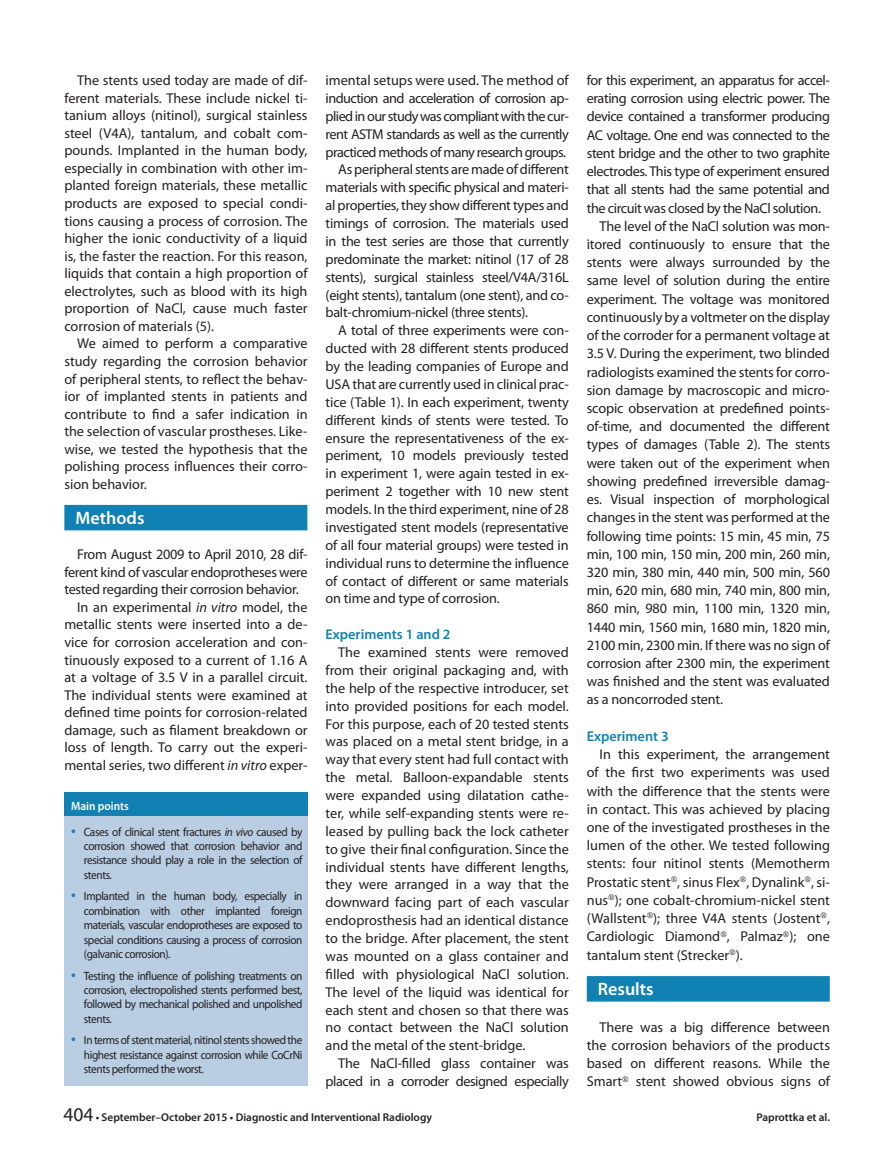
<style>
.page{position:relative;width:893px;height:1170px;background:#fff}
.page>*{position:absolute;margin:0;border:0;box-sizing:border-box;transform-origin:0 0}
.t1{font:600 18px "Myriad Pro";color:#fff}
.t2{font:14.25px/17.9px "Myriad Pro";letter-spacing:-.01em;color:#231f20;text-align:justify}
.t3{font:14.25px/18.1px "Myriad Pro";letter-spacing:-.03em;color:#231f20;text-align:right}
.Body_Text{font:600 14.25px "Myriad Pro";color:#1181b4}
.t4{font:12px/14.4px "Myriad Pro";letter-spacing:-.035em;color:#231f20;text-align:justify;scale:.94 1}
.t5{font:600 12px "Myriad Pro";color:#fff;scale:.94 1}
.t6{font:600 11.25px "Myriad Pro";color:#231f20}
.s1{font-style:italic}
.s2{font-size:18px;color:#1181b4}
.s3{font-weight:400;font-size:19.5px}
</style>
<div class="page">
<div style="left:64px;top:505px;width:243px;height:25px;background:#1181b4"></div>
<div style="left:587px;top:976px;width:243px;height:25px;background:#1181b4"></div>
<div style="left:64px;top:792px;width:243px;height:294px;background:#b9cde3"></div>
<div style="left:64px;top:792px;width:243px;height:24px;background:#1181b4"></div>
<p class="t2" style="left:64px;top:71px;width:245px;text-indent:13px">The stents used today are made of dif&shy;ferent materials. These include nickel ti&shy;tanium alloys (nitinol), surgical stainless steel (V4A), tantalum, and cobalt com&shy;pounds. Implanted in the human body, especially in combination with other im&shy;planted foreign materials, these metallic products are exposed to special condi&shy;tions causing a process of corrosion. The higher the ionic conductivity of a liquid is, the faster the reaction. For this reason, liquids that contain a high proportion of electrolytes, such as blood with its high proportion of NaCl, cause much faster corrosion of materials (5).</p>
<p class="t2" style="left:64px;top:334px;width:245px;text-indent:13px">We aimed to perform a comparative study regarding the corrosion behavior of peripheral stents, to reflect the behav&shy;ior of implanted stents in patients and contribute to find a safer indication in the selection of vascular prostheses. Like&shy;wise, we tested the hypothesis that the polishing process influences their corro&shy;sion behavior.</p>
<p class="t1" style="left:76px;top:506px;width:70px">Methods</p>
<p class="t2" style="left:64px;top:545px;width:245px;text-indent:13px">From August 2009 to April 2010, 28 dif&shy;ferent kind of vascular endoprotheses were tested regarding their corrosion behavior.</p>
<p class="t2" style="left:64px;top:598px;width:245px;text-indent:13px">In an experimental <span class="s1">in vitro</span> model, the metallic stents were inserted into a de&shy;vice for corrosion acceleration and con&shy;tinuously exposed to a current of 1.16 A at a voltage of 3.5 V in a parallel circuit.<br>The individual stents were examined at defined time points for corrosion-related damage, such as filament breakdown or loss of length. To carry out the experi&shy;mental series, two different <span class="s1">in vitro</span> exper-</p>
<p class="t5" style="left:71px;top:798px;width:63px">Main points</p>
<p class="t4" style="left:84px;top:824px;width:234px;text-indent:-13px"><span class="s2">•</span> Cases of clinical stent fractures <span class="s1">in vivo</span> caused by corrosion showed that corrosion behavior and resistance should play a role in the selection of stents.</p>
<p class="t4" style="left:84px;top:888px;width:234px;text-indent:-13px"><span class="s2">•</span> Implanted in the human body, especially in combination with other implanted foreign materials, vascular endoprotheses are exposed to special conditions causing a process of corrosion (galvanic corrosion).</p>
<p class="t4" style="left:84px;top:968px;width:234px;text-indent:-13px"><span class="s2">•</span> Testing the influence of polishing treatments on corrosion, electropolished stents performed best, followed by mechanical polished and unpolished stents.</p>
<p class="t4" style="left:84px;top:1032px;width:234px;text-indent:-13px"><span class="s2">•</span> In terms of stent material, nitinol stents showed the highest resistance against corrosion while CoCrNi stents performed the worst.</p>
<p class="t2" style="left:326px;top:71px;width:245px">imental setups were used. The method of induction and acceleration of corrosion ap&shy;plied in our study was compliant with the cur&shy;rent ASTM standards as well as the currently practiced methods of many research groups.</p>
<p class="t2" style="left:326px;top:160px;width:245px;text-indent:13px">As peripheral stents are made of different materials with specific physical and materi&shy;al properties, they show different types and timings of corrosion. The materials used in the test series are those that currently predominate the market: nitinol (17 of 28 stents), surgical stainless steel/V4A/316L (eight stents), tantalum (one stent), and co&shy;balt-chromium-nickel (three stents).</p>
<p class="t2" style="left:326px;top:321px;width:245px;text-indent:13px">A total of three experiments were con&shy;ducted with 28 different stents produced by the leading companies of Europe and USA that are currently used in clinical prac&shy;tice (Table 1). In each experiment, twenty different kinds of stents were tested. To ensure the representativeness of the ex&shy;periment, 10 models previously tested in experiment 1, were again tested in ex&shy;periment 2 together with 10 new stent models. In the third experiment, nine of 28 investigated stent models (representative of all four material groups) were tested in individual runs to determine the influence of contact of different or same materials on time and type of corrosion.</p>
<p class="Body_Text" style="left:326px;top:625px;width:127px">Experiments 1 and 2</p>
<p class="t2" style="left:326px;top:643px;width:245px;text-indent:13px">The examined stents were removed from their original packaging and, with the help of the respective introducer, set into provided positions for each model.<br>For this purpose, each of 20 tested stents was placed on a metal stent bridge, in a way that every stent had full contact with the metal. Balloon-expandable stents were expanded using dilatation cathe&shy;ter, while self-expanding stents were re&shy;leased by pulling back the lock catheter to give their final configuration. Since the individual stents have different lengths, they were arranged in a way that the downward facing part of each vascular endoprosthesis had an identical distance to the bridge. After placement, the stent was mounted on a glass container and filled with physiological NaCl solution.<br>The level of the liquid was identical for each stent and chosen so that there was no contact between the NaCl solution and the metal of the stent-bridge.</p>
<p class="t3" style="left:326px;top:1053px;width:245px">The NaCl-filled glass container was placed in a corroder designed especially</p>
<p class="t2" style="left:587px;top:71px;width:245px">for this experiment, an apparatus for accel&shy;erating corrosion using electric power. The device contained a transformer producing AC voltage. One end was connected to the stent bridge and the other to two graphite electrodes. This type of experiment ensured that all stents had the same potential and the circuit was closed by the NaCl solution.</p>
<p class="t2" style="left:587px;top:217px;width:245px;text-indent:13px">The level of the NaCl solution was mon&shy;itored continuously to ensure that the stents were always surrounded by the same level of solution during the entire experiment. The voltage was monitored continuously by a voltmeter on the display of the corroder for a permanent voltage at 3.5 V. During the experiment, two blinded radiologists examined the stents for corro&shy;sion damage by macroscopic and micro&shy;scopic observation at predefined points&shy;of-time, and documented the different types of damages (Table 2). The stents were taken out of the experiment when showing predefined irreversible damag&shy;es. Visual inspection of morphological changes in the stent was performed at the following time points: 15 min, 45 min, 75 min, 100 min, 150 min, 200 min, 260 min, 320 min, 380 min, 440 min, 500 min, 560 min, 620 min, 680 min, 740 min, 800 min, 860 min, 980 min, 1100 min, 1320 min, 1440 min, 1560 min, 1680 min, 1820 min, 2100 min, 2300 min. If there was no sign of corrosion after 2300 min, the experiment was finished and the stent was evaluated as a noncorroded stent.</p>
<p class="Body_Text" style="left:587px;top:727px;width:83px">Experiment 3</p>
<p class="t2" style="left:587px;top:745px;width:245px;text-indent:13px">In this experiment, the arrangement of the first two experiments was used with the difference that the stents were in contact. This was achieved by placing one of the investigated prostheses in the lumen of the other. We tested following stents: four nitinol stents (Memotherm Prostatic stent➔, sinus Flex➔, Dynalink➔, si&shy;nus➔); one cobalt-chromium-nickel stent (Wallstent➔); three V4A stents (Jostent➔, Cardiologic Diamond➔, Palmaz➔); one tantalum stent (Strecker➔).</p>
<p class="t1" style="left:598px;top:977px;width:57px">Results</p>
<p class="t2" style="left:587px;top:1017px;width:245px;text-indent:13px">There was a big difference between the corrosion behaviors of the products based on different reasons. While the Smart➔ stent showed obvious signs of</p>
<p class="t6" style="left:63px;top:1109px;width:370px"><span class="s3">404</span> • September–October 2015 • Diagnostic and Interventional Radiology</p>
<p class="t6" style="left:756px;top:1109px;width:75px">Paprottka et al.</p>
</div>
